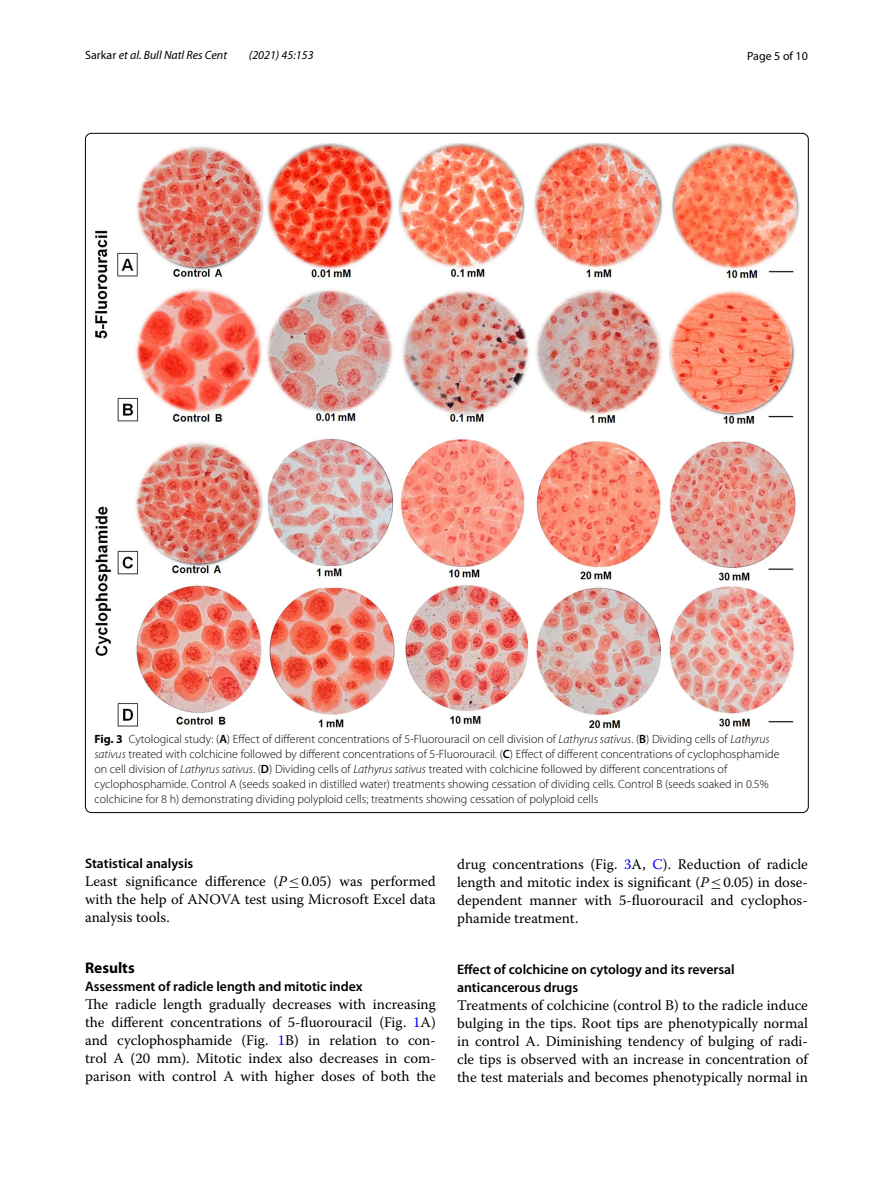
<style>
.page{position:relative;width:893px;height:1187px;background:#fff}
.page>*{position:absolute;margin:0;border:0;box-sizing:border-box;transform-origin:0 0}
.t1{font:700 15.45px "Myriad Pro";color:#000}
.t2{font:14.7px/18px "Warnock Pro";color:#000;text-align:justify}
.t3{font:600 13.8px/18px "Myriad Pro";color:#000}
.t4{font:300 12px/15px "Myriad Pro";color:#000}
.t5{font:italic 12px "Myriad Pro";color:#000}
.t6{font:12px "Myriad Pro";color:#000}
.s1{font-style:normal}
.s2{font-weight:700}
.s3{font-weight:600}
.s4{font-style:italic}
.s5{font-family:"MTSY"}
.s6{color:#00f}
</style>
<div class="page">
<img style="left:95px;top:142px;width:705px;height:586px">
<p class="t5" style="left:85px;top:48px;width:144px"><span class="s1">Sarkar</span> et al. Bull Natl Res Cent</p>
<p class="t5" style="left:249px;top:48px;width:66px">(2021) 45:153</p>
<p class="t6" style="left:747px;top:48px;width:62px">Page 5 of 10</p>
<p class="t4" style="left:94px;top:731px;width:687px"><span class="s2">Fig. 3</span> Cytological study: (<span class="s3">A</span>) Effect of different concentrations of 5-Fluorouracil on cell division of <span class="s4">Lathyrus sativus</span>. (<span class="s3">B</span>) Dividing cells of <span class="s4">Lathyrus sativus</span> treated with colchicine followed by different concentrations of 5-Fluorouracil. (<span class="s3">C</span>) Effect of different concentrations of cyclophosphamide on cell division of <span class="s4">Lathyrus sativus</span>. (<span class="s3">D</span>) Dividing cells of <span class="s4">Lathyrus sativus</span> treated with colchicine followed by different concentrations of cyclophosphamide. Control A (seeds soaked in distilled water) treatments showing cessation of dividing cells. Control B (seeds soaked in 0.5% colchicine for 8 h) demonstrating dividing polyploid cells; treatments showing cessation of polyploid cells</p>
<p class="t3" style="left:85px;top:854px;width:110px">Statistical analysis</p>
<p class="t2" style="left:85px;top:872px;width:352px">Least significance difference (<span class="s4">P</span><span class="s5">≤</span>0.05) was performed with the help of ANOVA test using Microsoft Excel data analysis tools.</p>
<p class="t1" style="left:85px;top:958px;width:51px">Results</p>
<p class="t3" style="left:85px;top:977px;width:279px">Assessment of radicle length and mitotic index</p>
<p class="t2" style="left:85px;top:995px;width:352px">The radicle length gradually decreases with increasing the different concentrations of 5-fluorouracil (Fig. <span class="s6">1</span>A) and cyclophosphamide (Fig. <span class="s6">1</span>B) in relation to con&shy;trol A (20 mm). Mitotic index also decreases in com&shy;parison with control A with higher doses of both the</p>
<p class="t2" style="left:457px;top:854px;width:352px">drug concentrations (Fig. <span class="s6">3</span>A, <span class="s6">C</span>). Reduction of radicle length and mitotic index is significant (<span class="s4">P</span><span class="s5">≤</span>0.05) in dose&shy;dependent manner with 5-fluorouracil and cyclophos&shy;phamide treatment.</p>
<p class="t3" style="left:457px;top:959px;width:279px">Effect of colchicine on cytology and its reversal anticancerous drugs</p>
<p class="t2" style="left:457px;top:995px;width:352px">Treatments of colchicine (control B) to the radicle induce bulging in the tips. Root tips are phenotypically normal in control A. Diminishing tendency of bulging of radi&shy;cle tips is observed with an increase in concentration of the test materials and becomes phenotypically normal in</p>
</div>
